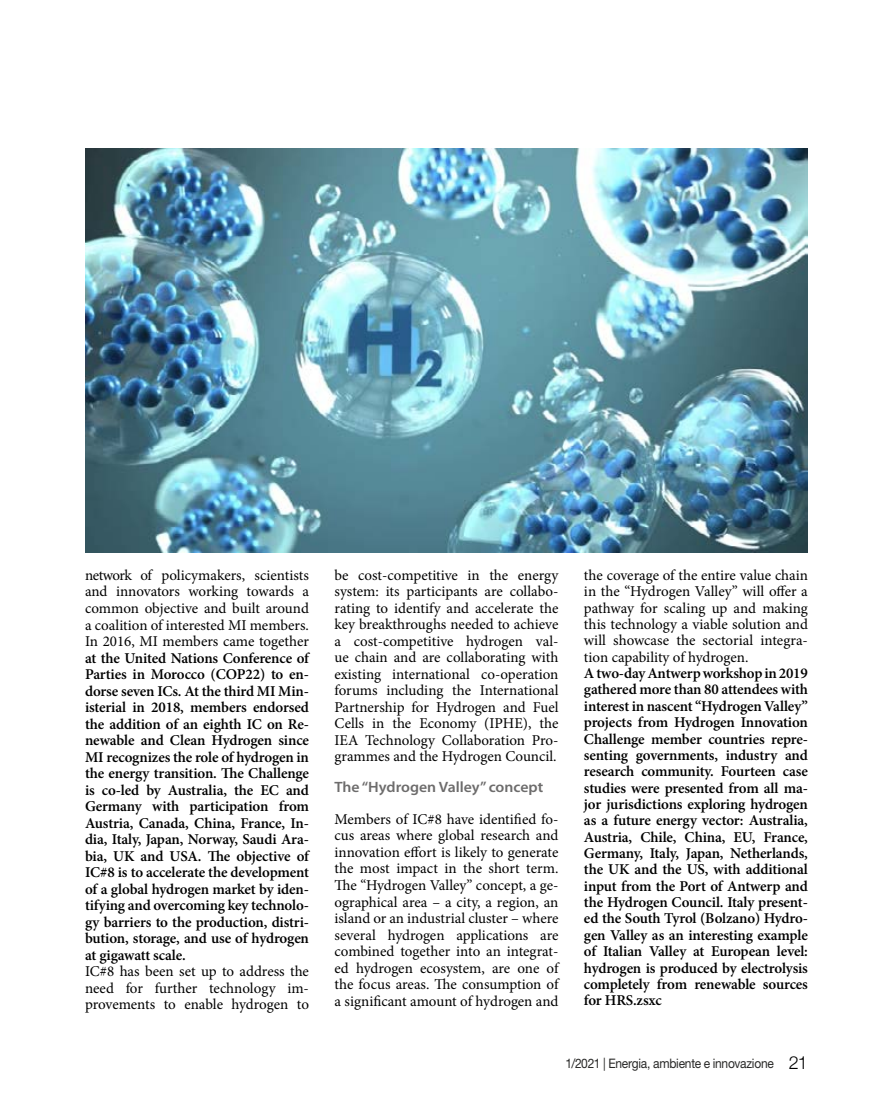
<style>
.page{position:relative;width:893px;height:1106px;background:#fff}
.page>*{position:absolute;margin:0;border:0;box-sizing:border-box;transform-origin:0 0}
.t1{font:300 18px "Helvetica Neue";color:#000}
._3_col_base_ok{font:600 15px/16.4px "Minion Pro";letter-spacing:-.01em;color:#000;text-align:justify}
._3_col_base_ok-2{font:15px/16.5px "Minion Pro";color:#000;text-align:justify}
.INIZIO_LETTERA{font:15px/16.5px "Minion Pro";letter-spacing:-.005em;color:#000;text-align:justify}
._3c_titolo_par_ok{font:600 15px "Myriad Pro";color:#6d6c6c;scale:1.05 1}
.t2{font:13.05px "Helvetica Neue LT Std";letter-spacing:-.02em;color:#282827;scale:.92 1}
.s1{font-weight:400}
</style>
<div class="page">
<img style="left:86px;top:149px;width:722px;height:403px">
<p class="INIZIO_LETTERA" style="left:85px;top:567px;width:225px">network of policymakers, scientists and innovators working towards a common objective and built around a coalition of interested MI members.</p>
<p class="_3_col_base_ok" style="left:85px;top:633px;width:225px"><span class="s1">In 2016, MI members came together </span>at the United Nations Conference of Parties in Morocco (COP22) to en&shy;dorse seven ICs. At the third MI Min&shy;isterial in 2018, members endorsed the addition of an eighth IC on Re&shy;newable and Clean Hydrogen since MI recognizes the role of hydrogen in the energy transition. The Challenge is co-led by Australia, the EC and Germany with participation from Austria, Canada, China, France, In&shy;dia, Italy, Japan, Norway, Saudi Ara&shy;bia, UK and USA. The objective of IC#8 is to accelerate the development of a global hydrogen market by iden&shy;tifying and overcoming key technolo&shy;gy barriers to the production, distri&shy;bution, storage, and use of hydrogen at gigawatt scale.</p>
<p class="_3_col_base_ok-2" style="left:85px;top:963px;width:225px">IC#8 has been set up to address the need for further technology im&shy;provements to enable hydrogen to</p>
<p class="_3_col_base_ok-2" style="left:334px;top:566px;width:225px">be cost-competitive in the energy system: its participants are collabo&shy;rating to identify and accelerate the key breakthroughs needed to achieve a cost-competitive hydrogen val&shy;ue chain and are collaborating with existing international co-operation forums including the International Partnership for Hydrogen and Fuel Cells in the Economy (IPHE), the IEA Technology Collaboration Pro&shy;grammes and the Hydrogen Council.</p>
<p class="_3c_titolo_par_ok" style="left:334px;top:777px;width:200px">The “Hydrogen Valley” concept</p>
<p class="_3_col_base_ok-2" style="left:334px;top:811px;width:225px">Members of IC#8 have identified fo&shy;cus areas where global research and innovation effort is likely to generate the most impact in the short term.<br>The “Hydrogen Valley” concept, a ge&shy;ographical area – a city, a region, an island or an industrial cluster – where several hydrogen applications are combined together into an integrat&shy;ed hydrogen ecosystem, are one of the focus areas. The consumption of a significant amount of hydrogen and</p>
<p class="_3_col_base_ok-2" style="left:584px;top:566px;width:225px">the coverage of the entire value chain in the “Hydrogen Valley” will offer a pathway for scaling up and making this technology a viable solution and will showcase the sectorial integra&shy;tion capability of hydrogen.</p>
<p class="_3_col_base_ok" style="left:584px;top:665px;width:225px">A two-day Antwerp workshop in 2019 gathered more than 80 attendees with interest in nascent “Hydrogen Valley” projects from Hydrogen Innovation Challenge member countries repre&shy;senting governments, industry and research community. Fourteen case studies were presented from all ma&shy;jor jurisdictions exploring hydrogen as a future energy vector: Australia, Austria, Chile, China, EU, France, Germany, Italy, Japan, Netherlands, the UK and the US, with additional input from the Port of Antwerp and the Hydrogen Council. Italy present&shy;ed the South Tyrol (Bolzano) Hydro&shy;gen Valley as an interesting example of Italian Valley at European level: hydrogen is produced by electrolysis completely from renewable sources for HRS.zsxc</p>
<p class="t2" style="left:565px;top:1056px;width:228px">1/2021 | Energia, ambiente e innovazione</p>
<p class="t1" style="left:789px;top:1047px;width:21px">21</p>
</div>
